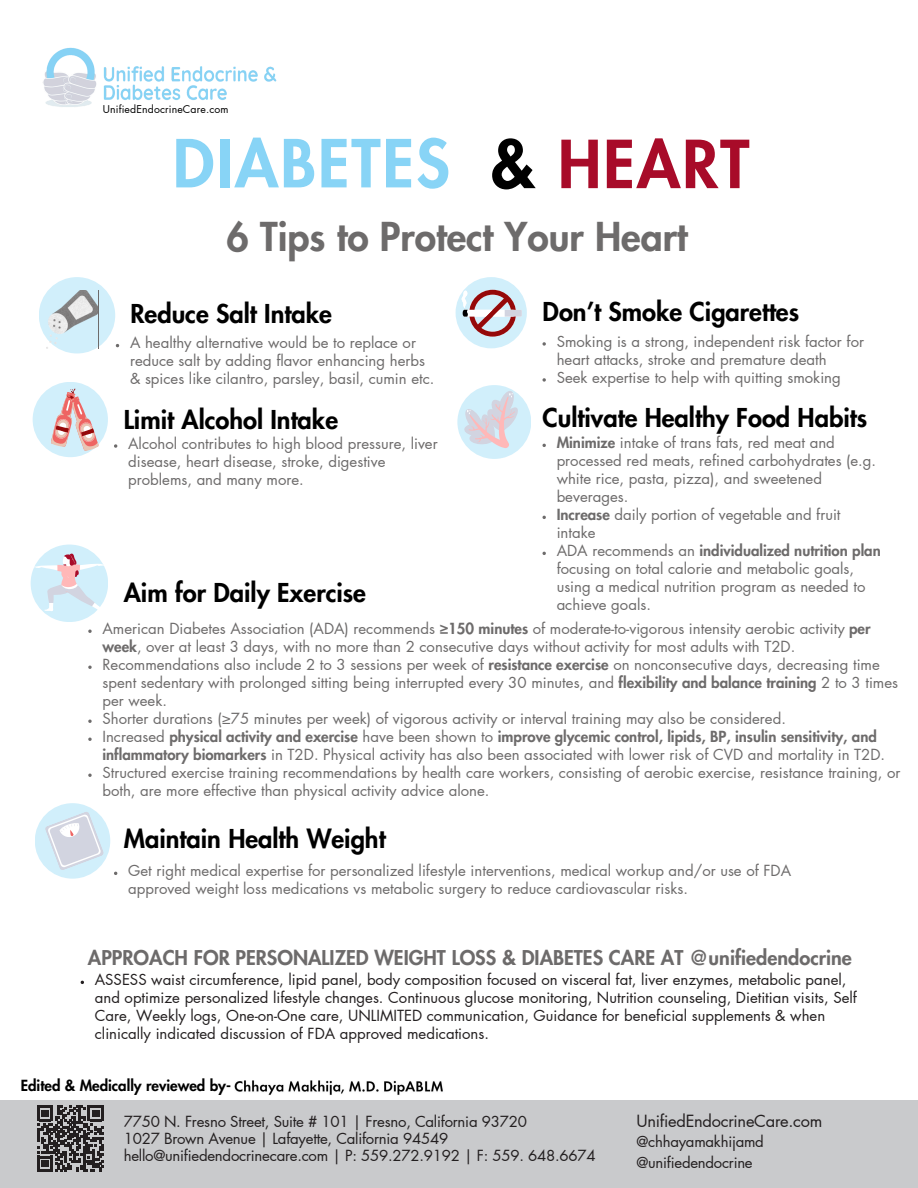
<style>
.page{position:relative;width:918px;height:1188px;background:#fff}
.page>*{position:absolute;margin:0;border:0;box-sizing:border-box;transform-origin:0 0}
.t1{font:800 64.35px "Futura LT Pro";letter-spacing:.03em;color:#88d4f6}
.t2{font:800 64.35px "Futura LT Pro";letter-spacing:.03em;color:#a80b29}
.t3{font:800 38.85px "Futura LT Pro";color:#6d6b6b}
.t4{font:800 25.5px "Futura LT Pro";color:#000}
.t5{font:800 19.95px "Futura LT Pro";color:#6d6b6b}
.t6{font:16.5px "Futura LT Pro";letter-spacing:-.015em;color:#231f20}
.t7{font:15px/18px "Futura LT Pro";color:#6d6b6b}
.t8{font:15px/18px "Futura LT Pro";color:#231f20}
.t9{font:800 15px/18px "Futura LT Pro";color:#6d6b6b}
.t10{font:800 15px "Futura LT Pro";color:#000}
.t11{font:10.5px "Futura LT Pro";letter-spacing:.015em;color:#000}
.s1{color:#000}
.s2{font-weight:800}
.s3{font-weight:400}
</style>
<div class="page">
<div style="left:39px;top:277px;width:76px;height:76px;background:#d1effb;border-radius:50%"></div>
<div style="left:33px;top:382px;width:75px;height:75px;background:#d1effb;border-radius:50%"></div>
<div style="left:31px;top:545px;width:77px;height:77px;background:#d1effb;border-radius:50%"></div>
<div style="left:456px;top:277px;width:71px;height:71px;background:#d1effb;border-radius:50%"></div>
<div style="left:35px;top:803px;width:75px;height:76px;background:#d1effb;border-radius:50%"></div>
<svg style="left:46px;top:290px;width:52px;height:58px"></svg>
<svg style="left:51px;top:388px;width:47px;height:63px"></svg>
<svg style="left:34px;top:554px;width:71px;height:57px"></svg>
<svg style="left:461px;top:290px;width:61px;height:47px"></svg>
<svg style="left:44px;top:811px;width:61px;height:60px"></svg>
<div style="left:457px;top:385px;width:74px;height:74px;background:#d1effb;border-radius:50%"></div>
<svg style="left:464px;top:391px;width:54px;height:57px"></svg>
<div style="left:0;top:1100px;width:918px;height:88px;background:#c9cacc"></div>
<svg style="left:37px;top:1105px;width:67px;height:67px"></svg>
<img style="left:43px;top:47px;width:234px;height:60px">
<img style="left:234px;top:1080px;width:209px;height:15px">
<svg style="left:543px;top:342px;width:3px;height:4px"></svg>
<svg style="left:543px;top:378px;width:3px;height:4px"></svg>
<svg style="left:114px;top:444px;width:3px;height:4px"></svg>
<svg style="left:88px;top:630px;width:4px;height:3px"></svg>
<svg style="left:88px;top:666px;width:4px;height:3px"></svg>
<svg style="left:88px;top:720px;width:4px;height:3px"></svg>
<svg style="left:88px;top:738px;width:4px;height:3px"></svg>
<svg style="left:88px;top:774px;width:4px;height:3px"></svg>
<p class="t11" style="left:103px;top:104px;width:127px">UnifiedEndocrineCare.com</p>
<p class="t1" style="left:173px;top:134px;width:279px">DIABETES</p>
<p class="t2" style="left:490px;top:135px;width:261px"><span class="s1">&amp;</span> HEART</p>
<h1 class="t3" style="left:226px;top:219px;width:463px">6 Tips to Protect Your Heart</h1>
<h2 class="t4" style="left:130px;top:302px;width:203px">Reduce Salt Intake</h2>
<p class="t7" style="left:130px;top:335px;width:306px">A healthy alternative would be to replace or reduce salt by adding flavor enhancing herbs &amp; spices like cilantro, parsley, basil, cumin etc.</p>
<p class="t4" style="left:124px;top:408px;width:216px">Limit Alcohol Intake</p>
<h3 class="t7" style="left:128px;top:435px;width:311px">Alcohol contributes to high blood pressure, liver disease, heart disease, stroke, digestive problems, and many more.</h3>
<p class="t4" style="left:124px;top:581px;width:244px">Aim for Daily Exercise</p>
<h3 class="t4" style="left:543px;top:300px;width:258px">Don’t Smoke Cigarettes</h3>
<p class="t7" style="left:557px;top:333px;width:309px">Smoking is a strong, independent risk factor for heart attacks, stroke and premature death</p>
<h3 class="t7" style="left:557px;top:369px;width:286px">Seek expertise to help with quitting smoking</h3>
<h3 class="t4" style="left:543px;top:406px;width:326px">Cultivate Healthy Food Habits</h3>
<p class="t7" style="left:557px;top:434px;width:321px"><span class="s2">Minimize</span> intake of trans fats, red meat and processed red meats, refined carbohydrates (e.g. white rice, pasta, pizza), and sweetened beverages.</p>
<p class="t7" style="left:557px;top:506px;width:285px"><span class="s2">Increase</span> daily portion of vegetable and fruit intake</p>
<p class="t7" style="left:557px;top:542px;width:326px">ADA recommends an <span class="s2">individualized nutrition plan </span>focusing on total calorie and metabolic goals, using a medical nutrition program as needed to achieve goals.</p>
<p class="t7" style="left:102px;top:620px;width:770px">American Diabetes Association (ADA) recommends <span class="s2">≥150 minutes</span> of moderate-to-vigorous intensity aerobic activity <span class="s2">per week</span>, over at least 3 days, with no more than 2 consecutive days without activity for most adults with T2D.</p>
<p class="t7" style="left:102px;top:656px;width:797px">Recommendations also include 2 to 3 sessions per week of <span class="s2">resistance exercise</span> on nonconsecutive days, decreasing time spent sedentary with prolonged sitting being interrupted every 30 minutes, and <span class="s2">flexibility and balance training</span> 2 to 3 times per week.</p>
<p class="t7" style="left:102px;top:710px;width:685px">Shorter durations (≥75 minutes per week) of vigorous activity or interval training may also be considered.</p>
<p class="t9" style="left:102px;top:728px;width:784px"><span class="s3">Increased</span> physical activity and exercise <span class="s3">have been shown to</span> improve glycemic control, lipids, BP, insulin sensitivity, and inflammatory biomarkers <span class="s3">in T2D. Physical activity has also been associated with lower risk of CVD and mortality in T2D.</span></p>
<p class="t7" style="left:102px;top:764px;width:800px">Structured exercise training recommendations by health care workers, consisting of aerobic exercise, resistance training, or both, are more effective than physical activity advice alone.</p>
<h3 class="t4" style="left:124px;top:827px;width:263px">Maintain Health Weight</h3>
<p class="t7" style="left:128px;top:862px;width:665px">Get right medical expertise for personalized lifestyle interventions, medical workup and/or use of FDA approved weight loss medications vs metabolic surgery to reduce cardiovascular risks.</p>
<h1 class="t5" style="left:88px;top:949px;width:765px">APPROACH FOR PERSONALIZED WEIGHT LOSS &amp; DIABETES CARE AT @unifiedendocrine</h1>
<h3 class="t8" style="left:95px;top:971px;width:764px">ASSESS waist circumference, lipid panel, body composition focused on visceral fat, liver enzymes, metabolic panel, and optimize personalized lifestyle changes. Continuous glucose monitoring, Nutrition counseling, Dietitian visits, Self Care, Weekly logs, One-on-One care, UNLIMITED communication, Guidance for beneficial supplements &amp; when clinically indicated discussion of FDA approved medications.</h3>
<p class="t10" style="left:21px;top:1079px;width:212px">Edited &amp; Medically reviewed by-</p>
<p class="t8" style="left:124px;top:1113px;width:473px;line-height:16.8px">7750 N. Fresno Street, Suite # 101 | Fresno, California 93720<br>1027 Brown Avenue | Lafayette, California 94549 hello@unifiedendocrinecare.com | P: 559.272.9192 | F: 559. 648.6674</p>
<p class="t6" style="left:637px;top:1114px;width:187px">UnifiedEndocrineCare.com</p>
<p class="t8" style="left:637px;top:1132px;width:129px;line-height:20.2px">@chhayamakhijamd @unifiedendocrine</p>
</div>
